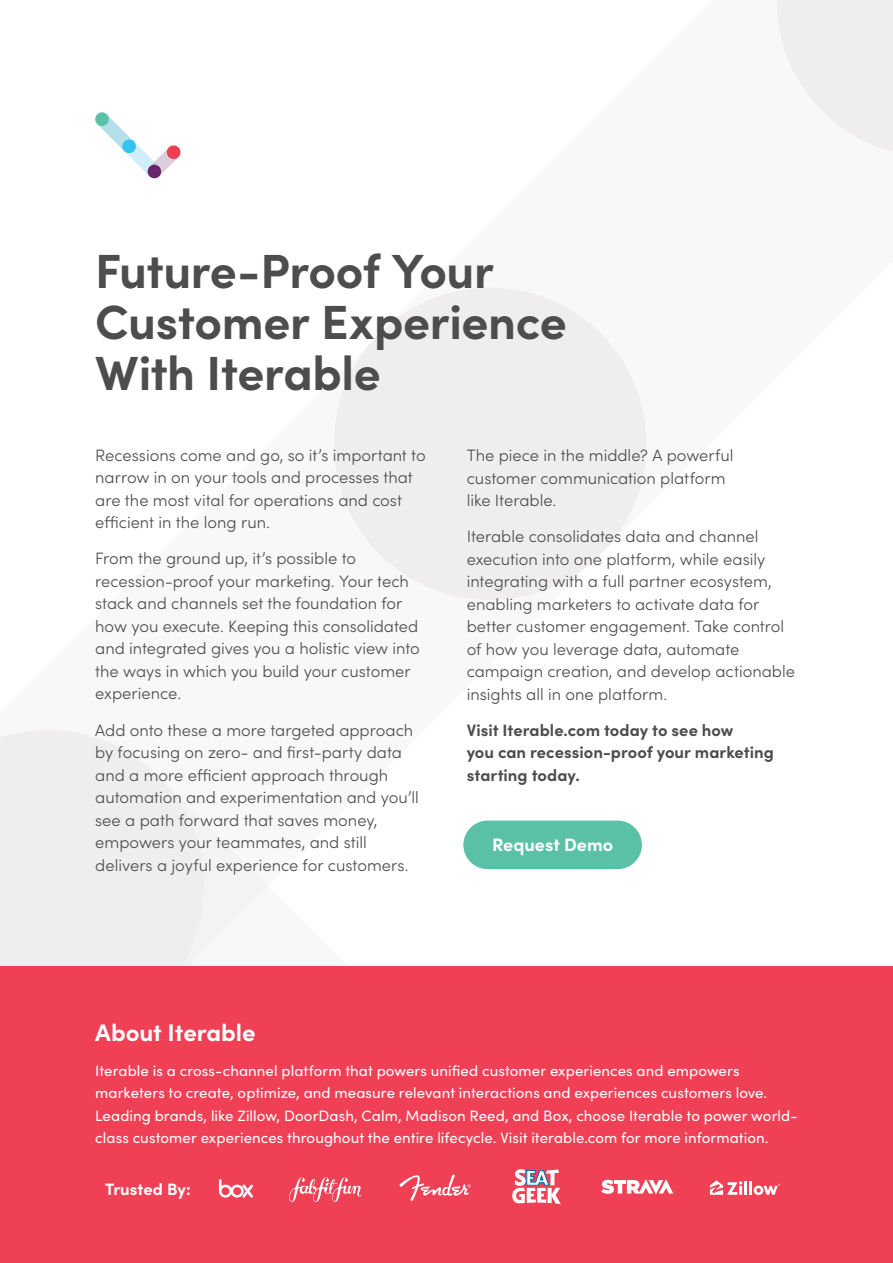
<style>
.page{position:relative;width:893px;height:1263px;background:#fff}
.page>*{position:absolute;margin:0;border:0;box-sizing:border-box;transform-origin:0 0}
.t1{font:700 48px/51px "Sofia Pro";letter-spacing:-.01em;color:#4e4d4d}
.t2{font:700 24px "Sofia Pro";letter-spacing:-.005em;color:#fff}
.t3{font:700 18px "Sofia Pro";color:#fff}
.t4{font:300 16.5px/22.5px "Sofia Pro";color:#4e4d4d}
.t5{font:700 16.5px/22.5px "Sofia Pro";color:#4e4d4d}
.t6{font:700 16.5px "Sofia Pro";color:#fff}
.t7{font:15px/22.5px "Sofia Pro";letter-spacing:.005em;color:#fff}
</style>
<div class="page">
<div style="left:219px;top:837px;width:49px;height:98px;background:#f4f3f3"></div>
<svg style="left:0;top:730px;width:219px;height:236px;fill:#efedee"></svg>
<svg style="left:334px;top:287px;width:312px;height:313px;fill:#efedee"></svg>
<svg style="left:777px;top:0;width:116px;height:152px"></svg>
<svg style="left:95px;top:112px;width:14px;height:14px"></svg>
<svg style="left:97px;top:114px;width:84px;height:65px"></svg>
<div style="left:0;top:966px;width:893px;height:297px;background:#ef4056"></div>
<div style="left:463px;top:820px;width:179px;height:49px;background:#5ac1a7;border-radius:24px"></div>
<svg style="left:219px;top:1179px;width:34px;height:19px"></svg>
<hr style="left:744px;top:1181px;width:3px;height:14px;background:#fff">
<hr style="left:749px;top:1181px;width:3px;height:14px;background:#fff">
<svg style="left:710px;top:1180px;width:32px;height:15px"></svg>
<svg style="left:754px;top:1183px;width:26px;height:12px"></svg>
<svg style="left:289px;top:1169px;width:384px;height:36px"></svg>
<h1 class="t1" style="left:95px;top:241px;width:473px">Future-Proof Your<br>Customer Experience<br>With Iterable</h1>
<p class="t4" style="left:95px;top:443px;width:332px">Recessions come and go, so it’s important to narrow in on your tools and processes that are the most vital for operations and cost efficient in the long run.</p>
<p class="t4" style="left:95px;top:546px;width:326px">From the ground up, it’s possible to recession-proof your marketing. Your tech stack and channels set the foundation for how you execute. Keeping this consolidated and integrated gives you a holistic view into the ways in which you build your customer experience.</p>
<p class="t4" style="left:95px;top:717px;width:325px">Add onto these a more targeted approach by focusing on zero- and first-party data and a more efficient approach through automation and experimentation and you’ll see a path forward that saves money, empowers your teammates, and still delivers a joyful experience for customers.</p>
<p class="t4" style="left:467px;top:443px;width:268px">The piece in the middle? A powerful customer communication platform like Iterable.</p>
<p class="t4" style="left:467px;top:524px;width:330px">Iterable consolidates data and channel execution into one platform, while easily integrating with a full partner ecosystem, enabling marketers to activate data for better customer engagement. Take control of how you leverage data, automate campaign creation, and develop actionable insights all in one platform.</p>
<p class="t5" style="left:467px;top:717px;width:309px">Visit Iterable.com today to see how<br>you can recession-proof your marketing starting today.</p>
<p class="t3" style="left:492px;top:831px;width:122px">Request Demo</p>
<h2 class="t2" style="left:95px;top:1014px;width:162px">About Iterable</h2>
<p class="t7" style="left:95px;top:1058px;width:704px">Iterable is a cross-channel platform that powers unified customer experiences and empowers marketers to create, optimize, and measure relevant interactions and experiences customers love.<br>Leading brands, like Zillow, DoorDash, Calm, Madison Reed, and Box, choose Iterable to power world&shy;class customer experiences throughout the entire lifecycle. Visit iterable.com for more information.</p>
<p class="t6" style="left:105px;top:1177px;width:87px">Trusted By:</p>
</div>
